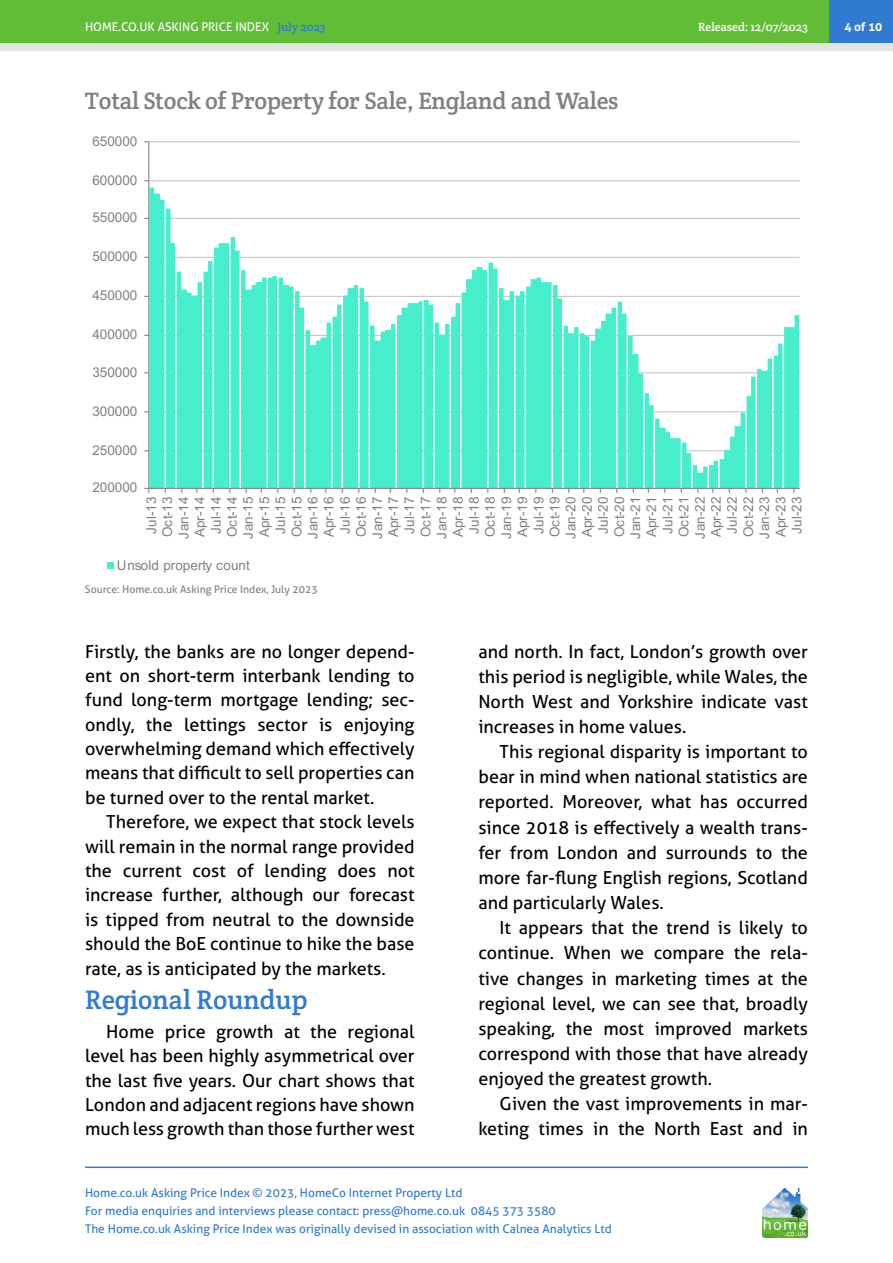
<style>
.page{position:relative;width:893px;height:1263px;background:#fff}
.page>*{position:absolute;margin:0;border:0;box-sizing:border-box;transform-origin:0 0}
.HAPI_Sub_subhead{font:27px "Crete Round";color:#307ad1}
.HAPI_graphic_title{font:24px "Crete Round";letter-spacing:-.01em;color:#808080}
.HAPI_body{font:18px/24.5px "Aller";color:#000;text-align:justify}
.t1{font:13.5px/16.2px "Arial";color:#808080;text-align:center}
.t2{font:12px/18px "Aller";color:#307ad1}
.t3{font:12px "Aller";color:#fff}
.t4{font:12px "Crete Round";color:#fff}
.t5{font:700 12px "Aller";color:#fff}
.HAPI_Source{font:10.5px "Aller";color:#808080}
.s1{font-family:"Crete Round";color:#307ad1}
</style>
<div class="page">
<hr style="left:85px;top:1166px;width:723px;height:2px;background:#307ad1">
<div style="left:0;top:0;width:893px;height:51px;background:#e4e4e4"></div>
<div style="left:0;top:0;width:893px;height:43px;background:#62bd36"></div>
<img style="left:762px;top:1188px;width:46px;height:49px">
<div style="left:829px;top:0;width:64px;height:43px;background:#307ad1"></div>
<hr style="left:149px;top:451px;width:651px;height:1px;background:#808080;opacity:.5">
<hr style="left:149px;top:412px;width:651px;height:1px;background:#808080;opacity:.5">
<hr style="left:149px;top:373px;width:651px;height:1px;background:#808080;opacity:.5">
<hr style="left:149px;top:335px;width:651px;height:1px;background:#808080;opacity:.5">
<hr style="left:149px;top:296px;width:651px;height:1px;background:#808080;opacity:.5">
<hr style="left:149px;top:257px;width:651px;height:1px;background:#808080;opacity:.5">
<hr style="left:149px;top:218px;width:651px;height:1px;background:#808080;opacity:.5">
<hr style="left:149px;top:181px;width:651px;height:1px;background:#eaeaea">
<hr style="left:149px;top:142px;width:651px;height:1px;background:#eaeaea">
<svg style="left:150px;top:188px;width:649px;height:300px"></svg>
<hr style="left:148px;top:142px;width:1px;height:346px;background:#868686">
<hr style="left:149px;top:488px;width:651px;height:1px;background:#868686">
<svg style="left:108px;top:563px;width:6px;height:6px"></svg>
<p class="t3" style="left:85px;top:19px;width:242px">HOME.CO.UK ASKING PRICE INDEX <span class="s1">July 2023</span></p>
<p class="t4" style="left:698px;top:19px;width:111px">Released: 12/07/2023</p>
<p class="t5" style="left:844px;top:19px;width:39px">4 of 10</p>
<p class="HAPI_graphic_title" style="left:85px;top:85px;width:535px">Total Stock of Property for Sale, England and Wales</p>
<p class="t1" style="left:92px;top:133px;width:47px">650000</p>
<p class="t1" style="left:92px;top:172px;width:47px">600000</p>
<p class="t1" style="left:92px;top:209px;width:47px">550000</p>
<p class="t1" style="left:92px;top:248px;width:47px">500000</p>
<p class="t1" style="left:92px;top:287px;width:47px">450000</p>
<p class="t1" style="left:92px;top:326px;width:47px">400000</p>
<p class="t1" style="left:92px;top:364px;width:47px">350000</p>
<p class="t1" style="left:92px;top:403px;width:47px">300000</p>
<p class="t1" style="left:92px;top:442px;width:47px">250000</p>
<p class="t1" style="left:92px;top:479px;width:47px">200000</p>
<p class="t1" style="left:143px;top:539px;width:44px;rotate:-90deg">Jul-13<br>Oct-13<br>Jan-14<br>Apr-14<br>Jul-14<br>Oct-14<br>Jan-15<br>Apr-15<br>Jul-15<br>Oct-15<br>Jan-16<br>Apr-16<br>Jul-16<br>Oct-16<br>Jan-17<br>Apr-17<br>Jul-17<br>Oct-17<br>Jan-18<br>Apr-18<br>Jul-18<br>Oct-18<br>Jan-19<br>Apr-19<br>Jul-19<br>Oct-19<br>Jan-20<br>Apr-20<br>Jul-20<br>Oct-20<br>Jan-21<br>Apr-21<br>Jul-21<br>Oct-21<br>Jan-22<br>Apr-22<br>Jul-22<br>Oct-22<br>Jan-23<br>Apr-23<br>Jul-23</p>
<p class="t1" style="left:117px;top:557px;width:134px">Unsold property count</p>
<p class="HAPI_Source" style="left:85px;top:583px;width:234px">Source: Home.co.uk Asking Price Index, July 2023</p>
<p class="HAPI_body" style="left:85px;top:639px;width:331px">Firstly, the banks are no longer depend&shy;ent on short-term interbank lending to fund long-term mortgage lending; sec&shy;ondly, the lettings sector is enjoying overwhelming demand which effectively means that difficult to sell properties can be turned over to the rental market.</p>
<p class="HAPI_body" style="left:85px;top:809px;width:331px;text-indent:21px">Therefore, we expect that stock levels will remain in the normal range provided the current cost of lending does not increase further, although our forecast is tipped from neutral to the downside should the BoE continue to hike the base rate, as is anticipated by the markets.</p>
<p class="HAPI_Sub_subhead" style="left:85px;top:982px;width:224px">Regional Roundup</p>
<p class="HAPI_body" style="left:85px;top:1019px;width:331px;text-indent:21px">Home price growth at the regional level has been highly asymmetrical over the last five years. Our chart shows that London and adjacent regions have shown much less growth than those further west</p>
<p class="HAPI_body" style="left:478px;top:638px;width:331px;line-height:25.2px">and north. In fact, London’s growth over this period is negligible, while Wales, the North West and Yorkshire indicate vast increases in home values.</p>
<p class="HAPI_body" style="left:478px;top:739px;width:331px;line-height:25.2px;text-indent:21px">This regional disparity is important to bear in mind when national statistics are reported. Moreover, what has occurred since 2018 is effectively a wealth trans&shy;fer from London and surrounds to the more far-flung English regions, Scotland and particularly Wales.</p>
<p class="HAPI_body" style="left:478px;top:915px;width:331px;line-height:25.2px;text-indent:21px">It appears that the trend is likely to continue. When we compare the rela&shy;tive changes in marketing times at the regional level, we can see that, broadly speaking, the most improved markets correspond with those that have already enjoyed the greatest growth.</p>
<p class="HAPI_body" style="left:478px;top:1091px;width:331px;line-height:25.2px;text-align:right">Given the vast improvements in mar&shy;keting times in the North East and in</p>
<p class="t2" style="left:85px;top:1184px;width:528px">Home.co.uk Asking Price Index © 2023, HomeCo Internet Property Ltd<br>For media enquiries and interviews please contact: press@home.co.uk 0845 373 3580<br>The Home.co.uk Asking Price Index was originally devised in association with Calnea Analytics Ltd</p>
</div>
